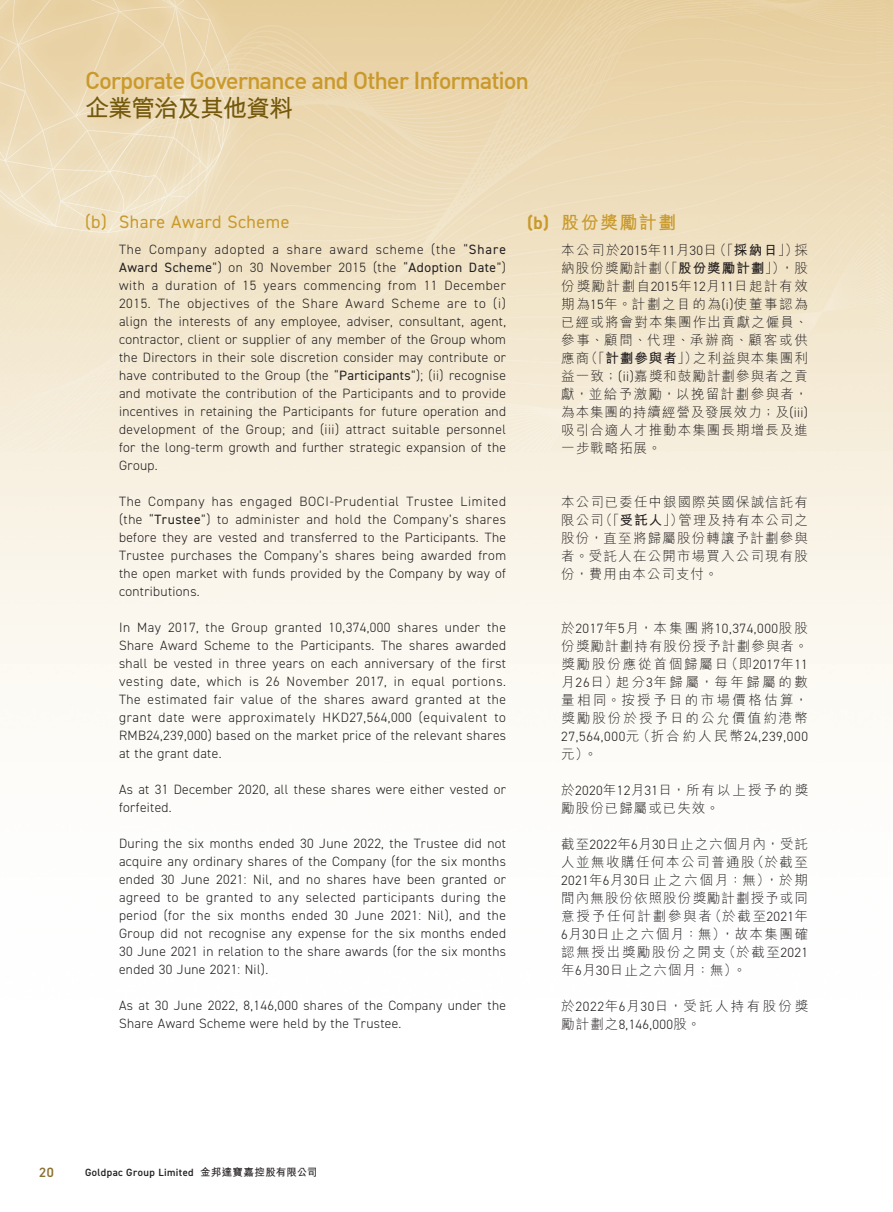
<style>
.page{position:relative;width:893px;height:1212px;background:#fff}
.page>*{position:absolute;margin:0;border:0;box-sizing:border-box;transform-origin:0 0}
.t1{font:500 24px "DIN";letter-spacing:-.045em;color:#c9992b}
.t2{font:700 24px "M Hei HK";letter-spacing:-.04em;color:#74590c}
.t3{font:18px "DIN2014";letter-spacing:.025em;color:#c9992b}
.t4{font:700 18px "M Hei HK";letter-spacing:.075em;color:#c9992b}
.t5{font:300 13.5px/18px "DIN2014";letter-spacing:.025em;color:#231f20;text-align:justify}
.t6{font:300 13.5px/18px "M Hei HK";letter-spacing:.105em;color:#231f20;text-align:justify}
.t7{font:300 13.5px/18px "M Hei HK";letter-spacing:.075em;color:#231f20}
.t8{font:300 13.5px "DIN2014";letter-spacing:.045em;color:#231f20}
.t9{font:300 13.5px "M Hei HK";letter-spacing:.175em;color:#231f20}
.t10{font:600 13.5px "DIN2014";color:#8b7132}
.t11{font:600 10.5px "DIN2014";letter-spacing:.04em;color:#231f20}
.s1{font-weight:400}
.s2{font-family:"DIN2014"}
.s3{font-weight:700}
.s4{font-family:"M Hei HK"}
.s5{font-family:"M Hei HK";font-weight:700}
</style>
<div class="page">
<img style="left:0;top:0;width:893px;height:721px">
<h1 class="t1" style="left:85px;top:65px;width:446px">Corporate Governance and Other Information</h1>
<h1 class="t2" style="left:85px;top:91px;width:209px">企業管治及其他資料</h1>
<h2 class="t3" style="left:85px;top:210px;width:206px">(b) Share Award Scheme</h2>
<p class="t5" style="left:119px;top:241px;width:389px">The Company adopted a share award scheme (the “<span class="s1">Share Award Scheme</span>”) on 30 November 2015 (the “<span class="s1">Adoption Date</span>”) with a duration of 15 years commencing from 11 December 2015. The objectives of the Share Award Scheme are to (i) align the interests of any employee, adviser, consultant, agent, contractor, client or supplier of any member of the Group whom the Directors in their sole discretion consider may contribute or have contributed to the Group (the “<span class="s1">Participants</span>”); (ii) recognise and motivate the contribution of the Participants and to provide incentives in retaining the Participants for future operation and development of the Group; and (iii) attract suitable personnel for the long-term growth and further strategic expansion of the Group.</p>
<p class="t5" style="left:119px;top:493px;width:389px">The Company has engaged BOCI-Prudential Trustee Limited (the “<span class="s1">Trustee</span>”) to administer and hold the Company’s shares before they are vested and transferred to the Participants. The Trustee purchases the Company’s shares being awarded from the open market with funds provided by the Company by way of contributions.</p>
<p class="t5" style="left:119px;top:619px;width:389px">In May 2017, the Group granted 10,374,000 shares under the Share Award Scheme to the Participants. The shares awarded shall be vested in three years on each anniversary of the first vesting date, which is 26 November 2017, in equal portions.<br>The estimated fair value of the shares award granted at the grant date were approximately HKD27,564,000 (equivalent to RMB24,239,000) based on the market price of the relevant shares at the grant date.</p>
<p class="t5" style="left:119px;top:781px;width:388px">As at 31 December 2020, all these shares were either vested or forfeited.</p>
<p class="t5" style="left:119px;top:835px;width:388px">During the six months ended 30 June 2022, the Trustee did not acquire any ordinary shares of the Company (for the six months ended 30 June 2021: Nil, and no shares have been granted or agreed to be granted to any selected participants during the period (for the six months ended 30 June 2021: Nil), and the Group did not recognise any expense for the six months ended 30 June 2021 in relation to the share awards (for the six months ended 30 June 2021: Nil).</p>
<p class="t5" style="left:119px;top:997px;width:388px">As at 30 June 2022, 8,146,000 shares of the Company under the<br>Share Award Scheme were held by the Trustee.</p>
<h2 class="t4" style="left:527px;top:209px;width:150px"><span class="s2">(b)</span> 股份獎勵計劃</h2>
<p class="t6" style="left:561px;top:241px;width:248px">本公司於<span class="s2">2015</span>年<span class="s2">11</span>月<span class="s2">30</span>日（「<span class="s3">採納日</span>」）採納股份獎勵計劃（「<span class="s3">股份獎勵計劃</span>」），股份獎勵計劃自<span class="s2">2015</span>年<span class="s2">12</span>月<span class="s2">11</span>日起計有效期為<span class="s2">15</span>年。計劃之目的為<span class="s2">(i)</span>使董事認為已經或將會對本集團作出貢獻之僱員、參事、顧問、代理、承辦商、顧客或供應商（「<span class="s3">計劃參與者</span>」）之利益與本集團利益一致；<span class="s2">(ii)</span>嘉獎和鼓勵計劃參與者之貢獻，並給予激勵，以挽留計劃參與者，為本集團的持續經營及發展效力；及<span class="s2">(iii)</span>吸引合適人才推動本集團長期增長及進一步戰略拓展。</p>
<p class="t6" style="left:561px;top:493px;width:248px">本公司已委任中銀國際英國保誠信託有限公司（「<span class="s3">受託人</span>」）管理及持有本公司之股份，直至將歸屬股份轉讓予計劃參與者。受託人在公開市場買入公司現有股份，費用由本公司支付。</p>
<p class="t5" style="left:561px;top:620px;width:248px"><span class="s4">於</span>2017<span class="s4">年</span>5<span class="s4">月，本集團將</span>10,374,000<span class="s4">股股</span></p>
<p class="t6" style="left:561px;top:637px;width:248px">份獎勵計劃持有股份授予計劃參與者。獎勵股份應從首個歸屬日（即<span class="s2">2017</span>年<span class="s2">11</span>月<span class="s2">26</span>日）起分<span class="s2">3</span>年歸屬，每年歸屬的數量相同。按授予日的市場價格估算，獎勵股份於授予日的公允價值約港幣</p>
<p class="t8" style="left:561px;top:728px;width:248px">27,564,000<span class="s4">元（折合約人民幣</span>24,239,000</p>
<p class="t6" style="left:561px;top:745px;width:38px">元）。</p>
<p class="t7" style="left:561px;top:781px;width:248px">於<span class="s2">2020</span>年<span class="s2">12</span>月<span class="s2">31</span>日，所有以上授予的獎勵股份已歸屬或已失效。</p>
<p class="t6" style="left:561px;top:835px;width:248px">截至<span class="s2">2022</span>年<span class="s2">6</span>月<span class="s2">30</span>日止之六個月內，受託人並無收購任何本公司普通股（於截至<span class="s2">2021</span>年<span class="s2">6</span>月<span class="s2">30</span>日止之六個月：無），於期間內無股份依照股份獎勵計劃授予或同意授予任何計劃參與者（於截至<span class="s2">2021</span>年<span class="s2">6</span>月<span class="s2">30</span>日止之六個月：無），故本集團確認無授出獎勵股份之開支（於截至<span class="s2">2021</span>年<span class="s2">6</span>月<span class="s2">30</span>日止之六個月：無）。</p>
<p class="t9" style="left:561px;top:999px;width:248px">於<span class="s2">2022</span>年<span class="s2">6</span>月<span class="s2">30</span>日，受託人持有股份獎</p>
<p class="t5" style="left:561px;top:1015px;width:141px"><span class="s4">勵計劃之</span>8,146,000<span class="s4">股。</span></p>
<p class="t10" style="left:39px;top:1163px;width:16px">20</p>
<p class="t11" style="left:85px;top:1165px;width:234px">Goldpac Group Limited <span class="s5">金邦達寶嘉控股有限公司</span></p>
</div>
